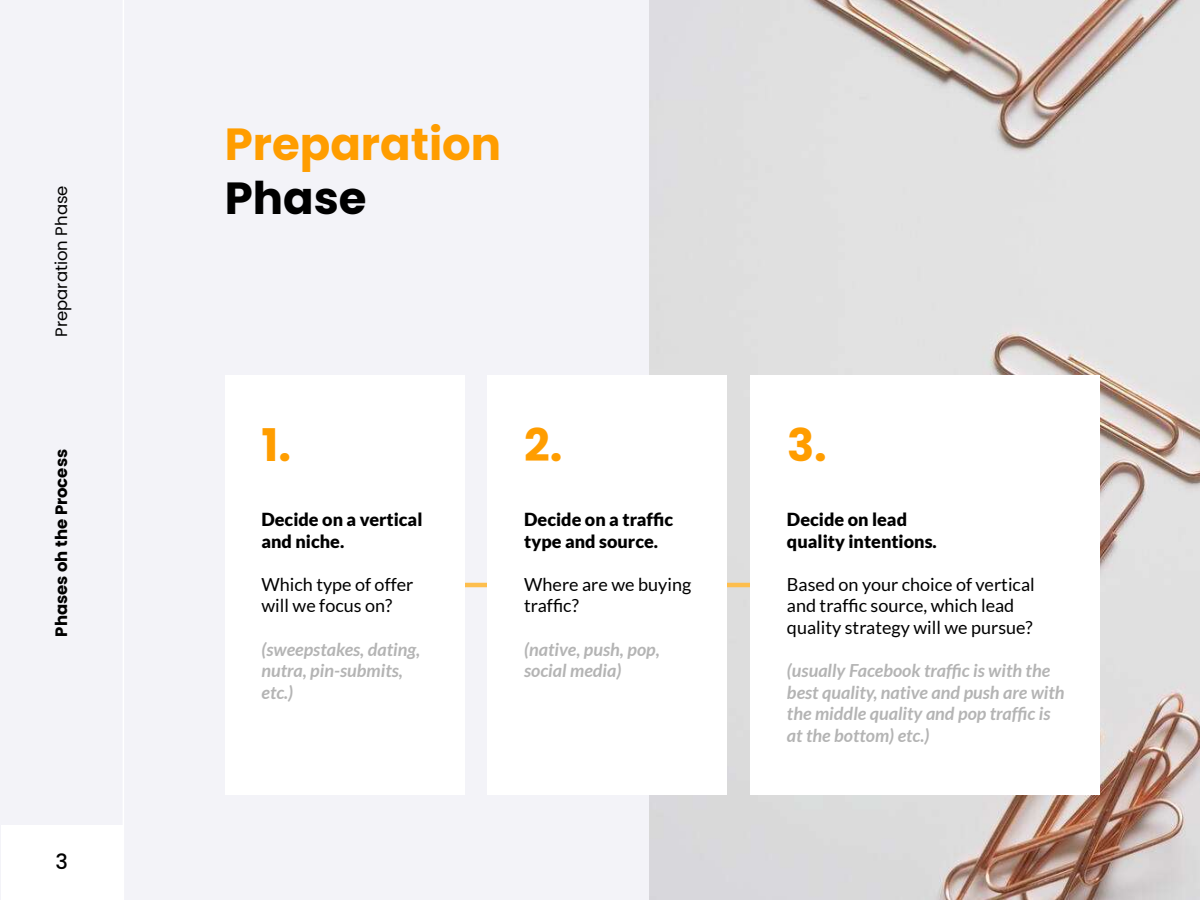
<style>
.page{position:relative;width:1200px;height:900px;background:#f3f3f8}
.page>*{position:absolute;margin:0;border:0;box-sizing:border-box;transform-origin:0 0}
.t1{font:700 45px "Poppins";color:#ff9d00}
.t2{font:700 45px "Poppins";color:#000}
.t3{font:500 21px "Poppins";color:#000}
.t4{font:italic 700 18px/21.6px "Lato";color:#b4b4b4}
.t5{font:18px/21.6px "Lato";color:#000}
.t6{font:900 18px/21.6px "Lato";color:#000}
.t7{font:700 16.5px "Poppins";color:#000}
.t8{font:16.5px "Poppins";color:#000}
</style>
<div class="page">
<hr style="left:123px;top:0;width:1px;height:900px;background:#fff">
<div style="left:1px;top:825px;width:122px;height:74px;background:#fff"></div>
<img style="left:650px;top:0;width:550px;height:900px">
<hr style="left:262px;top:583px;width:803px;height:4px;background:#fdbe4e">
<div style="left:225px;top:375px;width:239px;height:420px;background:#fff"></div>
<div style="left:488px;top:375px;width:239px;height:420px;background:#fff"></div>
<div style="left:750px;top:375px;width:350px;height:420px;background:#fff"></div>
<p class="t8" style="left:52px;top:337px;width:153px;rotate:-90deg">Preparation Phase</p>
<p class="t7" style="left:52px;top:637px;width:189px;rotate:-90deg">Phases oh the Process</p>
<p class="t3" style="left:56px;top:849px;width:14px">3</p>
<h1 class="t1" style="left:225px;top:118px;width:278px">Preparation</h1>
<h1 class="t2" style="left:225px;top:172px;width:143px">Phase</h1>
<h1 class="t1" style="left:261px;top:419px;width:31px">1.</h1>
<h1 class="t1" style="left:524px;top:419px;width:40px">2.</h1>
<h1 class="t1" style="left:787px;top:419px;width:41px">3.</h1>
<p class="t6" style="left:261px;top:508px;width:162px">Decide on a vertical and niche.</p>
<p class="t5" style="left:261px;top:573px;width:153px">Which type of offer will we focus on?</p>
<p class="t4" style="left:261px;top:639px;width:160px">(sweepstakes, dating, nutra, pin-submits, etc.)</p>
<p class="t6" style="left:524px;top:508px;width:151px">Decide on a traffic type and source.</p>
<p class="t5" style="left:524px;top:573px;width:169px">Where are we buying traffic?</p>
<p class="t4" style="left:524px;top:639px;width:137px">(native, push, pop, social media)</p>
<p class="t6" style="left:787px;top:508px;width:151px">Decide on lead quality intentions.</p>
<p class="t5" style="left:787px;top:573px;width:249px">Based on your choice of vertical and traffic source, which lead quality strategy will we pursue?</p>
<p class="t4" style="left:787px;top:660px;width:279px">(usually Facebook traffic is with the best quality, native and push are with the middle quality and pop traffic is at the bottom) etc.)</p>
</div>
